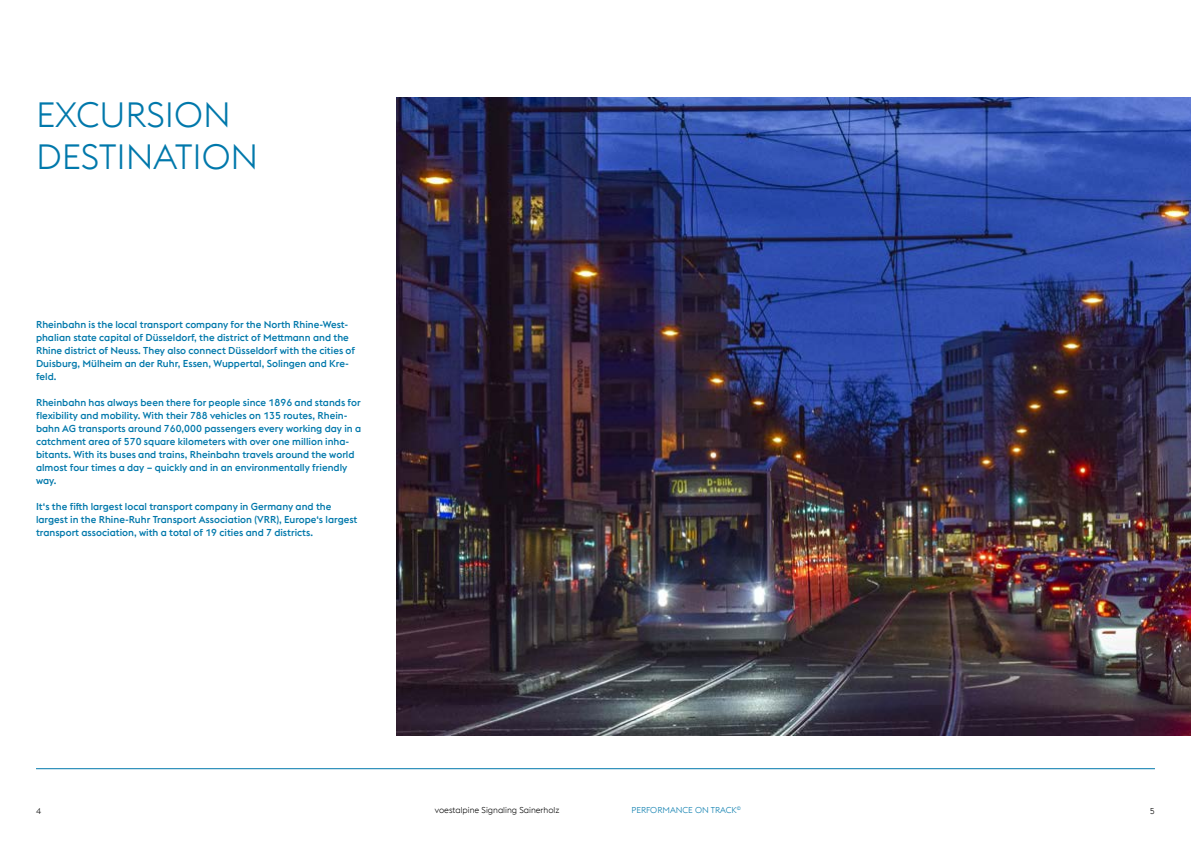
<style>
.page{position:relative;width:1191px;height:842px;background:#fff}
.page>*{position:absolute;margin:0;border:0;box-sizing:border-box;transform-origin:0 0}
.t1{font:300 35px/42px "voestalpine";color:#0078ab}
.t2{font:500 10px/13px "voestalpine";color:#0078ab}
.t3{font:300 8.5px "voestalpine";color:#000}
.t4{font:300 8.5px "voestalpine";color:#0078ab}
.t5{font:300 5px "voestalpine";color:#0078ab}
</style>
<div class="page">
<img style="left:397px;top:98px;width:794px;height:638px">
<hr style="left:36px;top:768px;width:1119px;height:1px;background:#0078ab">
<h1 class="t1" style="left:36px;top:94px;width:224px">EXCURSION<br>DESTINATION</h1>
<p class="t2" style="left:36px;top:317px;width:320px">Rheinbahn is the local transport company for the North Rhine-West&shy;phalian state capital of Düsseldorf, the district of Mettmann and the Rhine district of Neuss. They also connect Düsseldorf with the cities of Duisburg, Mülheim an der Ruhr, Essen, Wuppertal, Solingen and Kre&shy;feld.</p>
<p class="t2" style="left:36px;top:395px;width:327px">Rheinbahn has always been there for people since 1896 and stands for flexibility and mobility. With their 788 vehicles on 135 routes, Rhein&shy;bahn AG transports around 760,000 passengers every working day in a catchment area of 570 square kilometers with over one million inha&shy;bitants. With its buses and trains, Rheinbahn travels around the world almost four times a day – quickly and in an environmentally friendly way.</p>
<p class="t2" style="left:36px;top:499px;width:323px">It‘s the fifth largest local transport company in Germany and the largest in the Rhine-Ruhr Transport Association (VRR), Europe‘s largest transport association, with a total of 19 cities and 7 districts.</p>
<p class="t5" style="left:737px;top:805px;width:6px">©</p>
<p class="t3" style="left:36px;top:806px;width:7px">4</p>
<p class="t3" style="left:435px;top:805px;width:126px">voestalpine Signaling Sainerholz</p>
<p class="t4" style="left:631px;top:805px;width:107px">PERFORMANCE ON TRACK</p>
<p class="t3" style="left:1150px;top:806px;width:7px">5</p>
</div>
